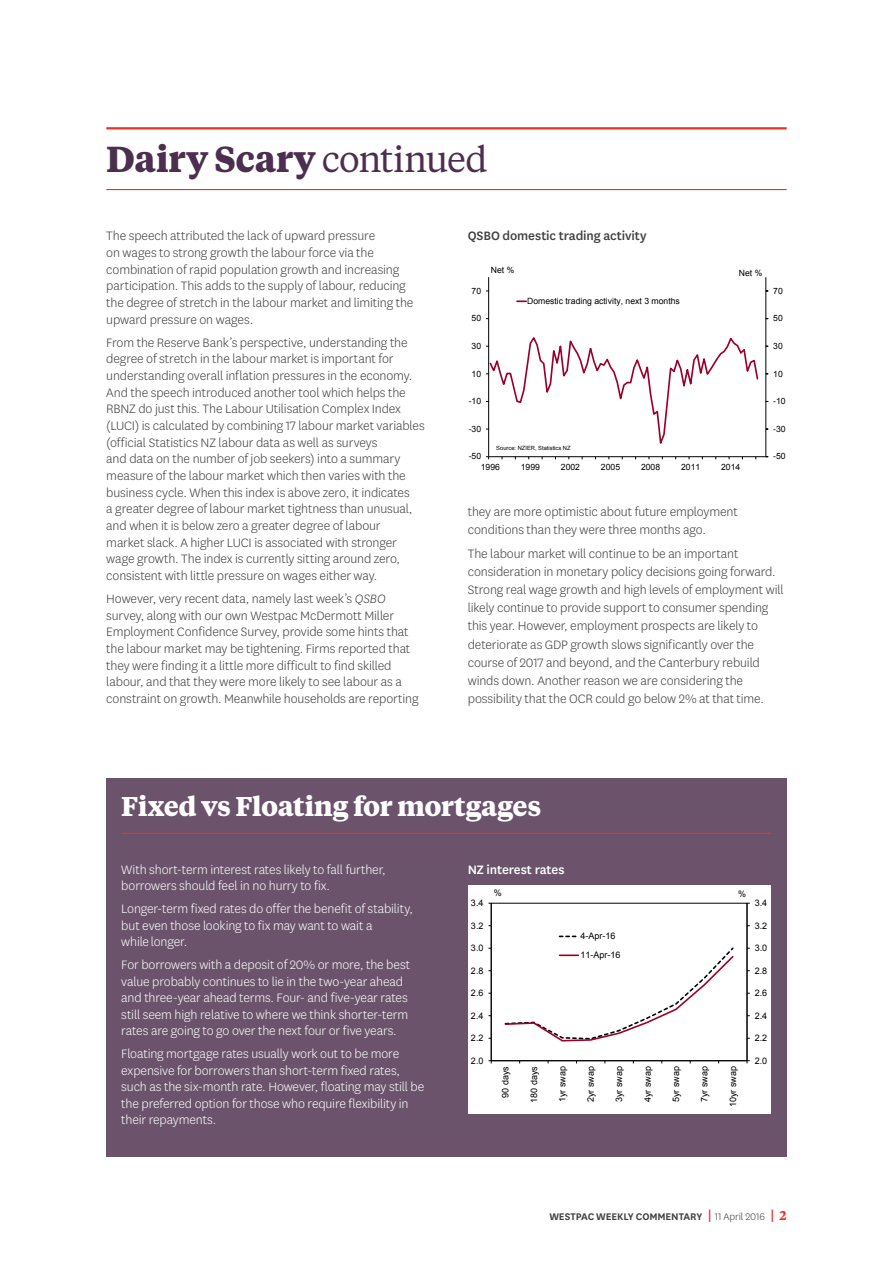
<style>
.page{position:relative;width:893px;height:1263px;background:#fff}
.page>*{position:absolute;margin:0;border:0;box-sizing:border-box;transform-origin:0 0}
.t1{font:700 36px "Tiempos Text";letter-spacing:-.005em;color:#4c2f4e}
.t2{font:700 27px "Tiempos Text";letter-spacing:-.015em;color:#fff}
.t3{font:300 14.25px/16.6px "National LF";letter-spacing:-.01em;color:#414042}
.t4{font:300 14.25px/16.5px "National LF";letter-spacing:-.01em;color:#fff}
.t5{font:500 14.25px "National LF";letter-spacing:-.01em;color:#414042}
.t6{font:500 14.25px "National LF";letter-spacing:-.01em;color:#fff}
.t7{font:600 11.25px "National LF";letter-spacing:-.005em;color:#414042}
.t8{font:9px/18.9px "Arial";color:#000}
.t9{font:8.7px "Arial";letter-spacing:-.005em;color:#000}
.t10{font:5.7px "Arial";color:#000}
.s1{font-weight:400}
.s2{font-style:italic}
.s3{font-family:"Tiempos Text";font-size:13.5px;color:#ee3124}
.s4{font-weight:300}
.s5{font-family:"Tiempos Text";font-size:12.75px;color:#ee3124}
</style>
<div class="page">
<hr style="left:106px;top:127px;width:681px;height:2px;background:#ee3124">
<hr style="left:106px;top:189px;width:681px;height:1px;background:#ee3124">
<hr style="left:766px;top:277px;width:1px;height:180px;background:#000">
<hr style="left:488px;top:277px;width:1px;height:180px;background:#000">
<hr style="left:489px;top:456px;width:277px;height:1px;background:#000">
<svg style="left:486px;top:334px;width:273px;height:116px"></svg>
<svg style="left:517px;top:300px;width:9px;height:2px"></svg>
<div style="left:106px;top:778px;width:681px;height:379px;background:#6b536c"></div>
<div style="left:468px;top:885px;width:302px;height:228px;background:#fff"></div>
<hr style="left:747px;top:903px;width:1px;height:158px;background:#000">
<hr style="left:491px;top:903px;width:1px;height:158px;background:#000">
<hr style="left:491px;top:1060px;width:256px;height:1px;background:#000">
<svg style="left:559px;top:935px;width:18px;height:2px"></svg>
<svg style="left:504px;top:947px;width:230px;height:95px"></svg>
<hr style="left:121px;top:833px;width:650px;height:1px;background:#ee3124">
<h1 class="t1" style="left:106px;top:134px;width:383px">Dairy Scary <span class="s1">continued</span></h1>
<p class="t3" style="left:106px;top:227px;width:309px">The speech attributed the lack of upward pressure<br>on wages to strong growth the labour force via the combination of rapid population growth and increasing participation. This adds to the supply of labour, reducing the degree of stretch in the labour market and limiting the upward pressure on wages.</p>
<p class="t3" style="left:106px;top:333px;width:320px">From the Reserve Bank’s perspective, understanding the degree of stretch in the labour market is important for understanding overall inflation pressures in the economy.<br>And the speech introduced another tool which helps the RBNZ do just this. The Labour Utilisation Complex Index (LUCI) is calculated by combining 17 labour market variables (official Statistics NZ labour data as well as surveys<br>and data on the number of job seekers) into a summary measure of the labour market which then varies with the business cycle. When this index is above zero, it indicates<br>a greater degree of labour market tightness than unusual, and when it is below zero a greater degree of labour<br>market slack. A higher LUCI is associated with stronger wage growth. The index is currently sitting around zero, consistent with little pressure on wages either way.</p>
<p class="t3" style="left:106px;top:590px;width:314px">However, very recent data, namely last week’s <span class="s2">QSBO </span>survey, along with our own Westpac McDermott Miller Employment Confidence Survey, provide some hints that the labour market may be tightening. Firms reported that they were finding it a little more difficult to find skilled labour, and that they were more likely to see labour as a constraint on growth. Meanwhile households are reporting</p>
<p class="t5" style="left:468px;top:226px;width:180px">QSBO domestic trading activity</p>
<p class="t9" style="left:472px;top:285px;width:11px">70</p>
<p class="t9" style="left:472px;top:313px;width:11px">50</p>
<p class="t9" style="left:472px;top:340px;width:11px">30</p>
<p class="t9" style="left:472px;top:368px;width:11px">10</p>
<p class="t9" style="left:469px;top:395px;width:14px">-10</p>
<p class="t9" style="left:469px;top:423px;width:14px">-30</p>
<p class="t9" style="left:469px;top:451px;width:14px">-50</p>
<p class="t9" style="left:491px;top:264px;width:25px">Net %</p>
<p class="t9" style="left:739px;top:267px;width:25px">Net %</p>
<p class="t9" style="left:527px;top:295px;width:154px">Domestic trading activity, next 3 months</p>
<p class="t10" style="left:496px;top:444px;width:76px">Source: NZIER, Statistics NZ</p>
<p class="t9" style="left:481px;top:461px;width:21px">1996</p>
<p class="t9" style="left:521px;top:461px;width:21px">1999</p>
<p class="t9" style="left:561px;top:461px;width:21px">2002</p>
<p class="t9" style="left:601px;top:461px;width:21px">2005</p>
<p class="t9" style="left:641px;top:461px;width:21px">2008</p>
<p class="t9" style="left:681px;top:461px;width:21px">2011</p>
<p class="t9" style="left:721px;top:461px;width:21px">2014</p>
<p class="t9" style="left:773px;top:285px;width:11px">70</p>
<p class="t9" style="left:773px;top:313px;width:11px">50</p>
<p class="t9" style="left:773px;top:340px;width:11px">30</p>
<p class="t9" style="left:773px;top:368px;width:11px">10</p>
<p class="t9" style="left:773px;top:395px;width:14px">-10</p>
<p class="t9" style="left:773px;top:423px;width:14px">-30</p>
<p class="t9" style="left:773px;top:451px;width:14px">-50</p>
<p class="t3" style="left:468px;top:502px;width:272px;line-height:18.1px">they are more optimistic about future employment conditions than they were three months ago.</p>
<p class="t3" style="left:468px;top:544px;width:317px;line-height:18.1px">The labour market will continue to be an important consideration in monetary policy decisions going forward.<br>Strong real wage growth and high levels of employment will likely continue to provide support to consumer spending this year. However, employment prospects are likely to deteriorate as GDP growth slows significantly over the course of 2017 and beyond, and the Canterbury rebuild winds down. Another reason we are considering the possibility that the OCR could go below 2% at that time.</p>
<h2 class="t2" style="left:121px;top:787px;width:422px">Fixed vs Floating for mortgages</h2>
<p class="t4" style="left:121px;top:861px;width:266px">With short-term interest rates likely to fall further, borrowers should feel in no hurry to fix.</p>
<p class="t4" style="left:121px;top:900px;width:293px">Longer-term fixed rates do offer the benefit of stability, but even those looking to fix may want to wait a<br>while longer.</p>
<p class="t4" style="left:121px;top:956px;width:290px">For borrowers with a deposit of 20% or more, the best value probably continues to lie in the two-year ahead and three-year ahead terms. Four- and five-year rates still seem high relative to where we think shorter-term rates are going to go over the next four or five years.</p>
<p class="t4" style="left:121px;top:1045px;width:304px">Floating mortgage rates usually work out to be more expensive for borrowers than short-term fixed rates, such as the six-month rate. However, floating may still be the preferred option for those who require flexibility in their repayments.</p>
<p class="t6" style="left:468px;top:860px;width:98px">NZ interest rates</p>
<p class="t8" style="left:471px;top:893px;width:14px">3.4</p>
<p class="t8" style="left:471px;top:916px;width:14px">3.2</p>
<p class="t8" style="left:471px;top:938px;width:14px">3.0</p>
<p class="t8" style="left:494px;top:883px;width:10px">%</p>
<p class="t8" style="left:738px;top:885px;width:10px">%</p>
<p class="t8" style="left:580px;top:927px;width:42px">4-Apr-16<br>11-Apr-16</p>
<p class="t8" style="left:755px;top:893px;width:14px">3.4</p>
<p class="t8" style="left:755px;top:916px;width:14px">3.2</p>
<p class="t8" style="left:755px;top:938px;width:14px">3.0</p>
<p class="t8" style="left:471px;top:961px;width:14px">2.8</p>
<p class="t8" style="left:755px;top:961px;width:14px">2.8</p>
<p class="t8" style="left:471px;top:983px;width:14px">2.6</p>
<p class="t8" style="left:755px;top:983px;width:14px">2.6</p>
<p class="t8" style="left:471px;top:1006px;width:14px">2.4</p>
<p class="t8" style="left:755px;top:1006px;width:14px">2.4</p>
<p class="t8" style="left:471px;top:1028px;width:14px">2.2</p>
<p class="t8" style="left:755px;top:1028px;width:14px">2.2</p>
<p class="t8" style="left:471px;top:1051px;width:14px">2.0</p>
<p class="t8" style="left:755px;top:1051px;width:14px">2.0</p>
<p class="t8" style="left:496px;top:1098px;width:33px;rotate:-90deg">90 days</p>
<p class="t8" style="left:524px;top:1103px;width:38px;rotate:-90deg">180 days</p>
<p class="t8" style="left:553px;top:1102px;width:38px;rotate:-90deg">1yr swap</p>
<p class="t8" style="left:581px;top:1102px;width:38px;rotate:-90deg">2yr swap</p>
<p class="t8" style="left:610px;top:1102px;width:38px;rotate:-90deg">3yr swap</p>
<p class="t8" style="left:638px;top:1102px;width:38px;rotate:-90deg">4yr swap</p>
<p class="t8" style="left:667px;top:1102px;width:38px;rotate:-90deg">5yr swap</p>
<p class="t8" style="left:695px;top:1102px;width:38px;rotate:-90deg">7yr swap</p>
<p class="t8" style="left:723px;top:1107px;width:43px;rotate:-90deg">10yr swap</p>
<p class="t7" style="left:549px;top:1209px;width:239px">WESTPAC WEEKLY COMMENTARY <span class="s3">|</span> <span class="s4">11 April 2016</span> <span class="s3">|</span> <span class="s5">2</span></p>
</div>
